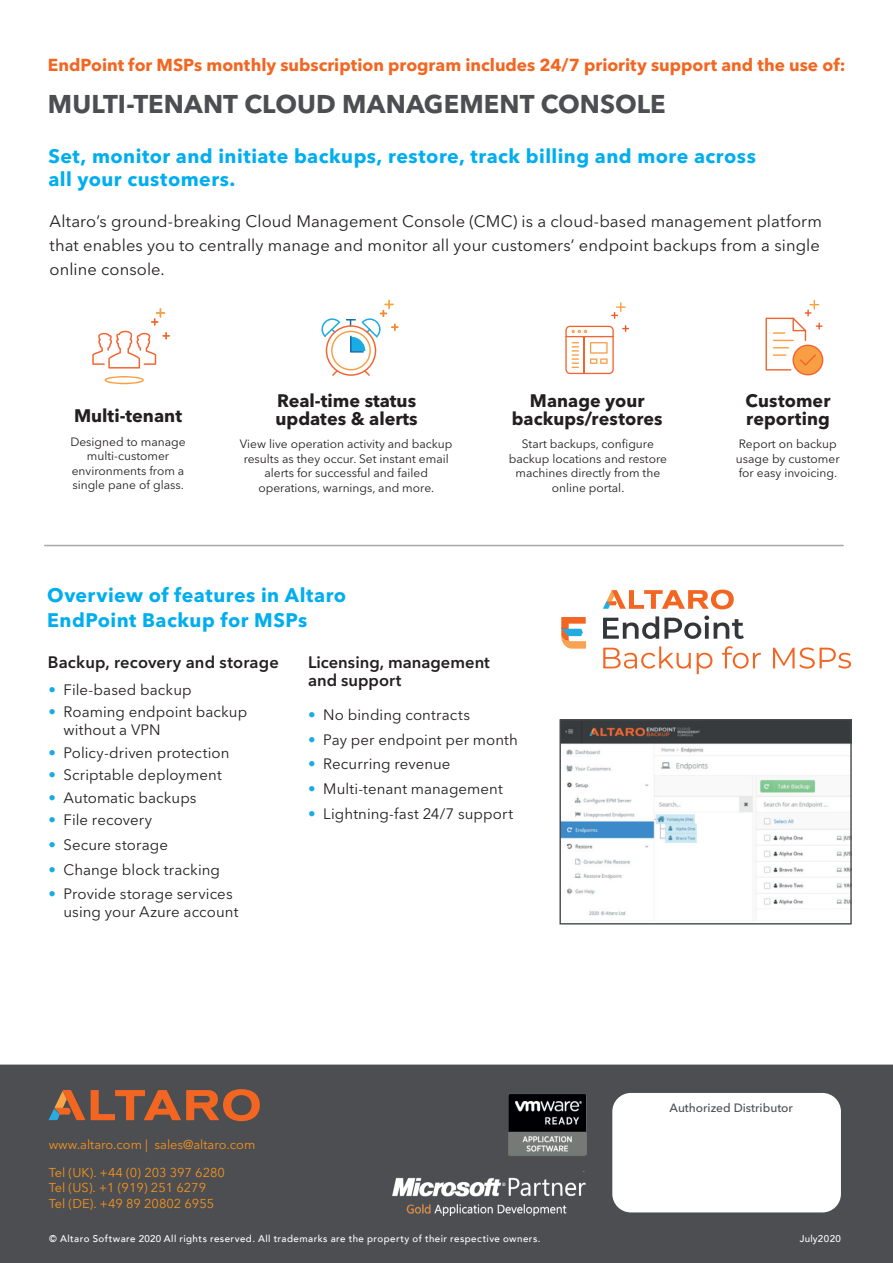
<style>
.page{position:relative;width:893px;height:1263px;background:#fff}
.page>*{position:absolute;margin:0;border:0;box-sizing:border-box;transform-origin:0 0}
.t1{font:700 25.5px "Avenir Next LT Pro";color:#4c4e51}
.t2{font:700 19.5px/22.5px "Avenir Next LT Pro";letter-spacing:.025em;color:#00aeef}
.t3{font:700 18px/18px "Avenir Next LT Pro";color:#231f20}
.t4{font:700 17.25px "Avenir Next LT Pro";color:#f36621}
.t5{font:16.5px/24px "Avenir Next LT Pro";letter-spacing:.005em;color:#231f20}
.t6{font:600 16.5px/18px "Avenir Next LT Pro";color:#231f20}
.t7{font:15px/18px "Avenir Next LT Pro";letter-spacing:.005em;color:#231f20}
.t8{font:12.75px/27.3px "Avenir Next LT Pro";color:#f7931d}
.t9{font:12px/14.4px "Avenir Next LT Pro";color:#231f20;text-align:center}
.t10{font:500 12px "Avenir Next LT Pro";color:#4c4e51}
.t11{font:500 9.75px "Avenir LT";letter-spacing:.045em;color:#fff}
.t12{font:500 9.75px "Avenir LT";letter-spacing:.02em;color:#fff}
.s1{color:#19abe3}
</style>
<div class="page">
<svg style="left:92px;top:308px;width:78px;height:60px"></svg>
<svg style="left:105px;top:376px;width:39px;height:8px"></svg>
<svg style="left:565px;top:302px;width:64px;height:72px"></svg>
<hr style="left:44px;top:545px;width:800px;height:1px;background:#4c4e51">
<svg style="left:321px;top:300px;width:77px;height:76px"></svg>
<svg style="left:765px;top:300px;width:58px;height:75px"></svg>
<img style="left:561px;top:721px;width:289px;height:200px">
<div style="left:559px;top:719px;width:293px;height:205px;border:1px solid #434648"></div>
<div style="left:0;top:1064px;width:893px;height:199px;background:#4c4e51"></div>
<div style="left:612px;top:1093px;width:229px;height:119px;background:#fff;border-radius:19px"></div>
<svg style="left:91px;top:1089px;width:169px;height:32px"></svg>
<svg style="left:49px;top:1090px;width:36px;height:30px"></svg>
<svg style="left:561px;top:617px;width:25px;height:32px"></svg>
<svg style="left:603px;top:615px;width:141px;height:24px"></svg>
<svg style="left:603px;top:590px;width:131px;height:19px"></svg>
<svg style="left:603px;top:646px;width:88px;height:22px"></svg>
<svg style="left:697px;top:653px;width:15px;height:21px"></svg>
<svg style="left:722px;top:646px;width:39px;height:22px"></svg>
<svg style="left:773px;top:647px;width:78px;height:22px"></svg>
<img style="left:393px;top:1172px;width:206px;height:44px">
<img style="left:494px;top:1076px;width:106px;height:97px">
<h3 class="t4" style="left:48px;top:54px;width:799px">EndPoint for MSPs monthly subscription program includes 24/7 priority support and the use of:</h3>
<h1 class="t1" style="left:48px;top:88px;width:619px">MULTI-TENANT CLOUD MANAGEMENT CONSOLE</h1>
<h2 class="t2" style="left:48px;top:145px;width:709px">Set, monitor and initiate backups, restore, track billing and more across all your customers.</h2>
<h3 class="t5" style="left:50px;top:209px;width:774px">Altaro’s ground-breaking Cloud Management Console (CMC) is a cloud-based management platform that enables you to centrally manage and monitor all your customers’ endpoint backups from a single online console.</h3>
<h3 class="t3" style="left:74px;top:407px;width:109px">Multi-tenant</h3>
<p class="t9" style="left:70px;top:435px;width:117px">Designed to manage multi-customer environments from a single pane of glass.</p>
<h3 class="t3" style="left:276px;top:392px;width:144px">Real-time status updates &amp; alerts</h3>
<h3 class="t3" style="left:512px;top:392px;width:152px;text-align:center">Manage your backups/restores</h3>
<h3 class="t3" style="left:746px;top:392px;width:86px">Customer reporting</h3>
<p class="t9" style="left:240px;top:437px;width:214px">View live operation activity and backup results as they occur. Set instant email alerts for successful and failed operations, warnings, and more.</p>
<p class="t9" style="left:509px;top:437px;width:160px">Start backups, configure backup locations and restore machines directly from the online portal.</p>
<p class="t9" style="left:736px;top:437px;width:105px;text-align:left">Report on backup usage by customer for easy invoicing.</p>
<h2 class="t2" style="left:47px;top:582px;width:301px;line-height:25.5px">Overview of features in Altaro<br>EndPoint Backup for MSPs</h2>
<h3 class="t6" style="left:48px;top:653px;width:233px">Backup, recovery and storage</h3>
<p class="t7" style="left:48px;top:680px;width:145px"><span class="s1">•</span> File-based backup</p>
<p class="t7" style="left:63px;top:703px;width:185px;text-indent:-15px"><span class="s1">•</span> Roaming endpoint backup without a VPN</p>
<p class="t7" style="left:48px;top:743px;width:182px"><span class="s1">•</span> Policy-driven protection</p>
<p class="t7" style="left:48px;top:766px;width:175px"><span class="s1">•</span> Scriptable deployment</p>
<p class="t7" style="left:48px;top:788px;width:150px"><span class="s1">•</span> Automatic backups</p>
<p class="t7" style="left:48px;top:811px;width:105px"><span class="s1">•</span> File recovery</p>
<p class="t7" style="left:48px;top:836px;width:121px"><span class="s1">•</span> Secure storage</p>
<p class="t7" style="left:48px;top:860px;width:173px"><span class="s1">•</span> Change block tracking</p>
<p class="t7" style="left:63px;top:885px;width:177px;text-indent:-15px"><span class="s1">•</span> Provide storage services using your Azure account</p>
<h3 class="t6" style="left:308px;top:653px;width:183px">Licensing, management and support</h3>
<p class="t7" style="left:308px;top:706px;width:163px"><span class="s1">•</span> No binding contracts</p>
<p class="t7" style="left:308px;top:730px;width:211px"><span class="s1">•</span> Pay per endpoint per month</p>
<p class="t7" style="left:308px;top:755px;width:144px"><span class="s1">•</span> Recurring revenue</p>
<p class="t7" style="left:308px;top:780px;width:196px"><span class="s1">•</span> Multi-tenant management</p>
<p class="t7" style="left:308px;top:805px;width:206px"><span class="s1">•</span> Lightning-fast 24/7 support</p>
<p class="t10" style="left:669px;top:1100px;width:125px">Authorized Distributor</p>
<p class="t8" style="left:49px;top:1131px;width:208px">www.altaro.com | sales@altaro.com<br>Tel (UK). +44 (0) 203 397 6280</p>
<p class="t8" style="left:49px;top:1180px;width:167px;line-height:15.3px">Tel (US). +1 (919) 251 6279<br>Tel (DE). +49 89 20802 6955</p>
<p class="t11" style="left:49px;top:1233px;width:493px">© Altaro Software 2020 All rights reserved. All trademarks are the property of their respective owners.</p>
<p class="t12" style="left:800px;top:1233px;width:43px">July2020</p>
</div>
